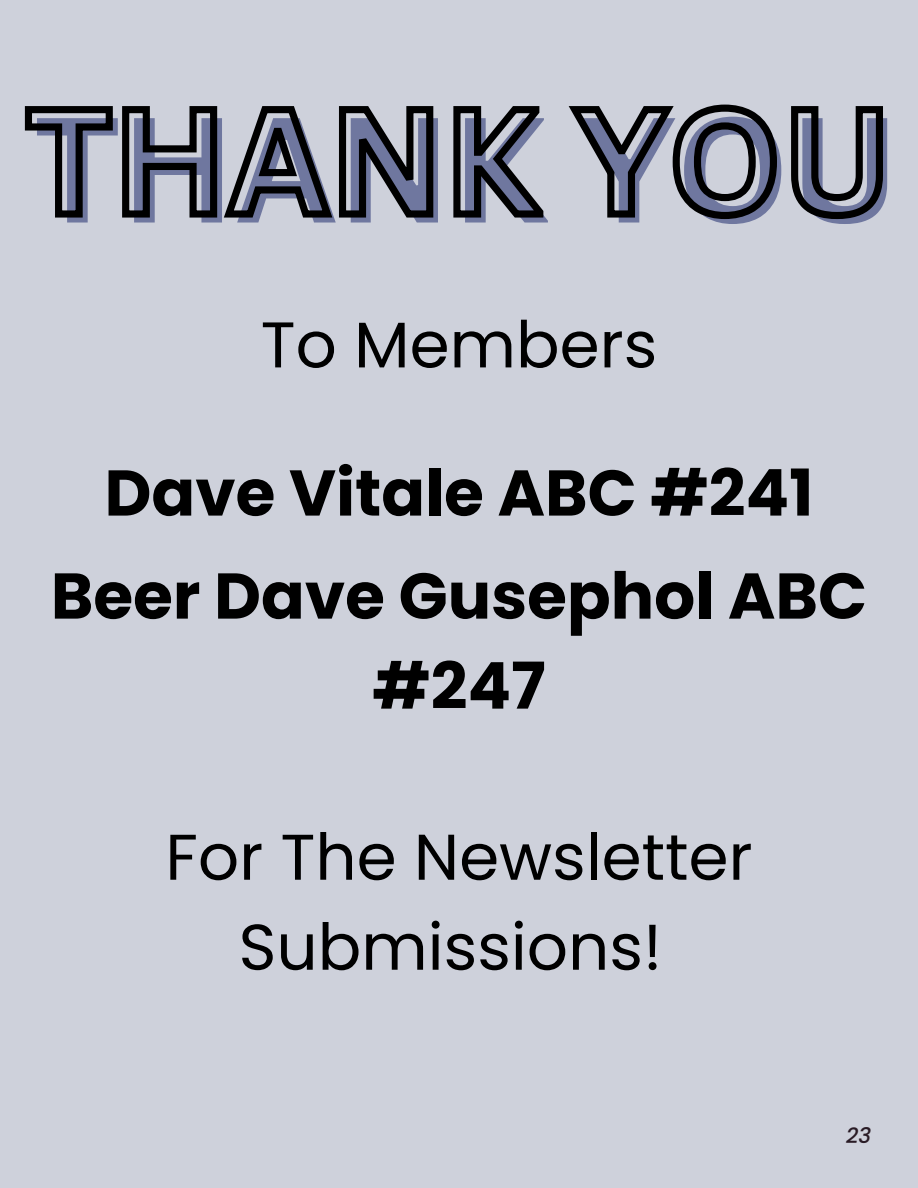
<style>
.page{position:relative;width:918px;height:1188px;background:#ced1db}
.page>*{position:absolute;margin:0;border:0;box-sizing:border-box;transform-origin:0 0}
.t1{font:700 146.25px "Canva Sans";color:#6f779f}
.t2{font:700 64.5px/90px "Poppins";color:#000;text-align:center}
.t3{font:64.5px/90px "Poppins";color:#000;text-align:center}
.t4{font:italic 500 21.45px "Poppins";color:#291b25}
</style>
<div class="page">
<svg style="left:24px;top:104px;width:859px;height:116px"></svg>
<h1 class="t1" style="left:34px;top:66px;width:867px">THANK YOU</h1>
<h2 class="t3" style="left:261px;top:300px;width:398px">To Members</h2>
<p class="t2" style="left:105px;top:448px;width:710px">Dave Vitale ABC #241</p>
<h2 class="t2" style="left:51px;top:551px;width:818px">Beer Dave Gusephol ABC #247</h2>
<p class="t3" style="left:165px;top:812px;width:589px">For The Newsletter<br>Submissions!</p>
<p class="t4" style="left:846px;top:1121px;width:27px">23</p>
</div>
